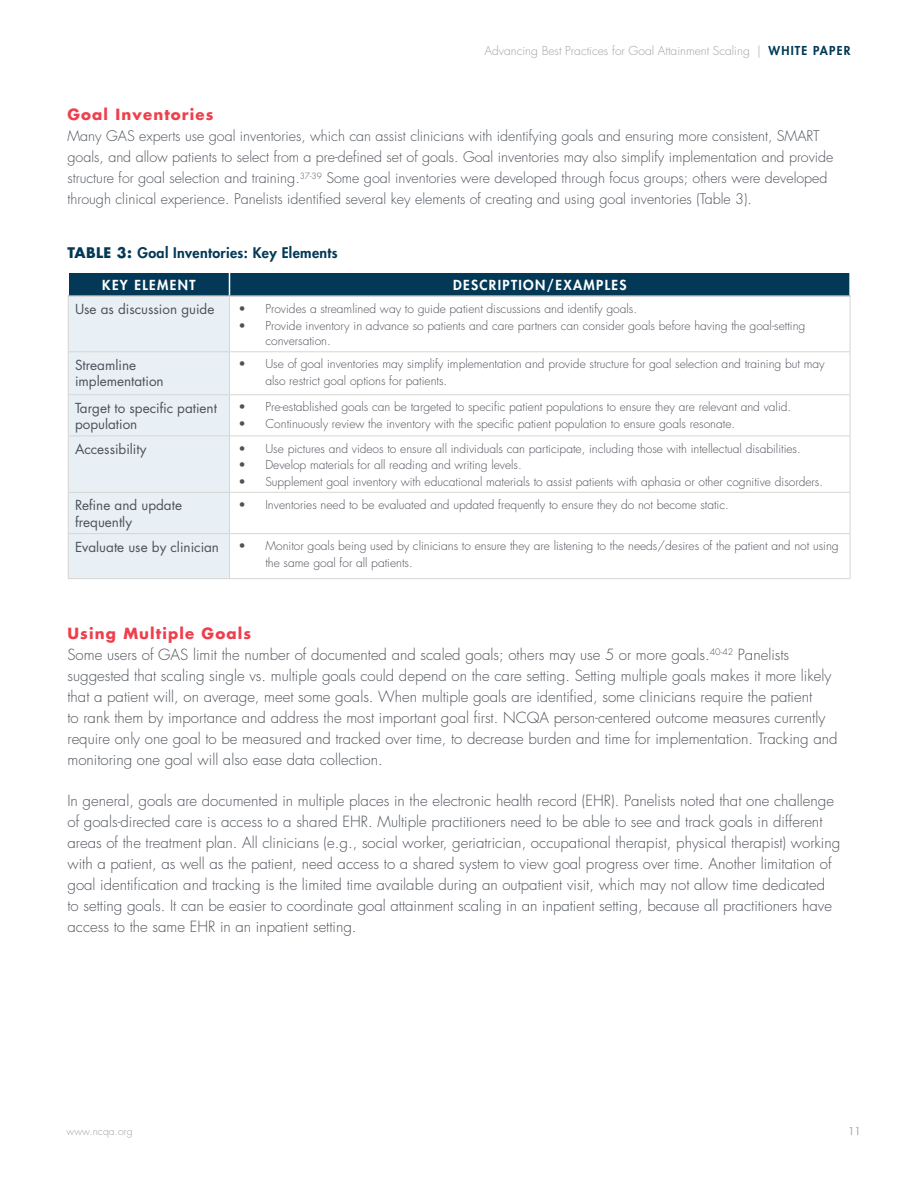
<style>
.page{position:relative;width:918px;height:1188px;background:#fff}
.page>*{position:absolute;margin:0;border:0;box-sizing:border-box;transform-origin:0 0}
.t1{font:300 15px/21px "Futura Std";color:#4d525a}
.t2{font:700 15px "Futura Std";letter-spacing:.075em;color:#ef3f4d}
.t3{font:300 14.25px/21px "Futura Std";color:#4d525a}
.t4{font:800 14.25px "Futura Std";letter-spacing:.025em;color:#033956}
.t5{font:13.5px/16.5px "Futura Std";color:#4d525a}
.t6{font:800 13.5px "Futura Std";letter-spacing:.1em;color:#fff}
.t7{font:300 12px/16.5px "Futura Std";color:#4d525a}
.t8{font:300 12px "Futura Std";color:#a0a3a5}
.t9{font:300 10.5px "Futura Std";color:#a0a3a5}
.t10{font:10.5px "Futura Std";color:#a0a3a5}
.s1{font-weight:800;color:#033956}
.s2{font-weight:700}
.s3{font-weight:700;color:#ef3f4d}
</style>
<div class="page">
<div style="left:69px;top:297px;width:160px;height:281px;background:#e9f0f5"></div>
<hr style="left:230px;top:295px;width:621px;height:2px;background:#d5d5d2">
<hr style="left:850px;top:297px;width:1px;height:54px;background:#d5d5d2">
<hr style="left:850px;top:352px;width:1px;height:42px;background:#d5d5d2">
<hr style="left:850px;top:395px;width:1px;height:41px;background:#d5d5d2">
<hr style="left:850px;top:436px;width:1px;height:56px;background:#d5d5d2">
<hr style="left:850px;top:493px;width:1px;height:40px;background:#d5d5d2">
<hr style="left:850px;top:534px;width:1px;height:44px;background:#d5d5d2">
<hr style="left:230px;top:351px;width:620px;height:1px;background:#d5d5d2">
<hr style="left:230px;top:394px;width:620px;height:1px;background:#d5d5d2">
<hr style="left:230px;top:436px;width:620px;height:1px;background:#d5d5d2">
<hr style="left:230px;top:492px;width:620px;height:1px;background:#d5d5d2">
<hr style="left:230px;top:533px;width:620px;height:1px;background:#d5d5d2">
<hr style="left:230px;top:578px;width:620px;height:1px;background:#d5d5d2">
<hr style="left:68px;top:297px;width:1px;height:54px;background:#d5d5d2">
<hr style="left:68px;top:352px;width:1px;height:42px;background:#d5d5d2">
<hr style="left:68px;top:395px;width:1px;height:41px;background:#d5d5d2">
<hr style="left:68px;top:436px;width:1px;height:56px;background:#d5d5d2">
<hr style="left:68px;top:493px;width:1px;height:40px;background:#d5d5d2">
<hr style="left:68px;top:534px;width:1px;height:44px;background:#d5d5d2">
<hr style="left:68px;top:295px;width:162px;height:2px;background:#d5d5d2">
<hr style="left:68px;top:351px;width:162px;height:1px;background:#d5d5d2">
<hr style="left:68px;top:394px;width:162px;height:1px;background:#d5d5d2">
<hr style="left:68px;top:436px;width:162px;height:1px;background:#d5d5d2">
<hr style="left:68px;top:492px;width:162px;height:1px;background:#d5d5d2">
<hr style="left:68px;top:533px;width:162px;height:1px;background:#d5d5d2">
<hr style="left:68px;top:578px;width:162px;height:1px;background:#d5d5d2">
<div style="left:68px;top:273px;width:782px;height:23px;background:#033956"></div>
<hr style="left:849px;top:273px;width:2px;height:22px;background:#fff">
<hr style="left:229px;top:297px;width:1px;height:54px;background:#d5d5d2">
<hr style="left:229px;top:352px;width:1px;height:42px;background:#d5d5d2">
<hr style="left:229px;top:395px;width:1px;height:41px;background:#d5d5d2">
<hr style="left:229px;top:436px;width:1px;height:56px;background:#d5d5d2">
<hr style="left:229px;top:493px;width:1px;height:40px;background:#d5d5d2">
<hr style="left:229px;top:534px;width:1px;height:44px;background:#d5d5d2">
<p class="t8" style="left:485px;top:43px;width:367px">Advancing Best Practices for Goal Attainment Scaling | <span class="s1">WHITE PAPER</span></p>
<p class="t2" style="left:68px;top:105px;width:148px">Goal Inventories</p>
<p class="t3" style="left:68px;top:126px;width:768px">Many GAS experts use goal inventories, which can assist clinicians with identifying goals and ensuring more consistent, SMART goals, and allow patients to select from a pre-defined set of goals. Goal inventories may also simplify implementation and provide structure for goal selection and training.<sup>37-39</sup> Some goal inventories were developed through focus groups; others were developed through clinical experience. Panelists identified several key elements of creating and using goal inventories (Table 3).</p>
<p class="t4" style="left:68px;top:244px;width:272px"><span class="s2">TABLE 3:</span> Goal Inventories: Key Elements</p>
<p class="t6" style="left:102px;top:277px;width:95px">KEY ELEMENT</p>
<p class="t6" style="left:453px;top:277px;width:175px">DESCRIPTION/EXAMPLES</p>
<p class="t5" style="left:75px;top:301px;width:141px">Use as discussion guide</p>
<p class="t7" style="left:238px;top:301px;width:400px">• Provides a streamlined way to guide patient discussions and identify goals.</p>
<p class="t7" style="left:265px;top:319px;width:542px;line-height:15px;text-indent:-27px">• Provide inventory in advance so patients and care partners can consider goals before having the goal-setting conversation.</p>
<p class="t5" style="left:75px;top:357px;width:90px">Streamline implementation</p>
<p class="t7" style="left:265px;top:356px;width:561px;text-indent:-27px">• Use of goal inventories may simplify implementation and provide structure for goal selection and training but may also restrict goal options for patients.</p>
<p class="t5" style="left:75px;top:400px;width:143px">Target to specific patient population</p>
<p class="t7" style="left:238px;top:399px;width:554px">• Pre-established goals can be targeted to specific patient populations to ensure they are relevant and valid.</p>
<p class="t7" style="left:238px;top:416px;width:498px">• Continuously review the inventory with the specific patient population to ensure goals resonate.</p>
<p class="t5" style="left:75px;top:441px;width:73px">Accessibility</p>
<p class="t7" style="left:238px;top:440px;width:564px">• Use pictures and videos to ensure all individuals can participate, including those with intellectual disabilities.</p>
<p class="t7" style="left:238px;top:457px;width:285px">• Develop materials for all reading and writing levels.</p>
<p class="t7" style="left:238px;top:473px;width:586px">• Supplement goal inventory with educational materials to assist patients with aphasia or other cognitive disorders.</p>
<p class="t5" style="left:75px;top:497px;width:109px">Refine and update frequently</p>
<p class="t7" style="left:238px;top:497px;width:492px">• Inventories need to be evaluated and updated frequently to ensure they do not become static.</p>
<p class="t5" style="left:75px;top:538px;width:146px">Evaluate use by clinician</p>
<p class="t7" style="left:265px;top:538px;width:575px;text-indent:-27px">• Monitor goals being used by clinicians to ensure they are listening to the needs/desires of the patient and not using the same goal for all patients.</p>
<p class="t1" style="left:68px;top:623px;width:772px"><span class="s3">Using Multiple Goals<br></span>Some users of GAS limit the number of documented and scaled goals; others may use 5 or more goals.<sup>40-42</sup> Panelists suggested that scaling single vs. multiple goals could depend on the care setting. Setting multiple goals makes it more likely that a patient will, on average, meet some goals. When multiple goals are identified, some clinicians require the patient<br>to rank them by importance and address the most important goal first. NCQA person-centered outcome measures currently require only one goal to be measured and tracked over time, to decrease burden and time for implementation. Tracking and monitoring one goal will also ease data collection.</p>
<p class="t1" style="left:68px;top:791px;width:774px">In general, goals are documented in multiple places in the electronic health record (EHR). Panelists noted that one challenge of goals-directed care is access to a shared EHR. Multiple practitioners need to be able to see and track goals in different areas of the treatment plan. All clinicians (e.g., social worker, geriatrician, occupational therapist, physical therapist) working with a patient, as well as the patient, need access to a shared system to view goal progress over time. Another limitation of goal identification and tracking is the limited time available during an outpatient visit, which may not allow time dedicated<br>to setting goals. It can be easier to coordinate goal attainment scaling in an inpatient setting, because all practitioners have access to the same EHR in an inpatient setting.</p>
<p class="t9" style="left:67px;top:1124px;width:68px">www.ncqa.org</p>
<p class="t10" style="left:848px;top:1124px;width:14px">11</p>
</div>
